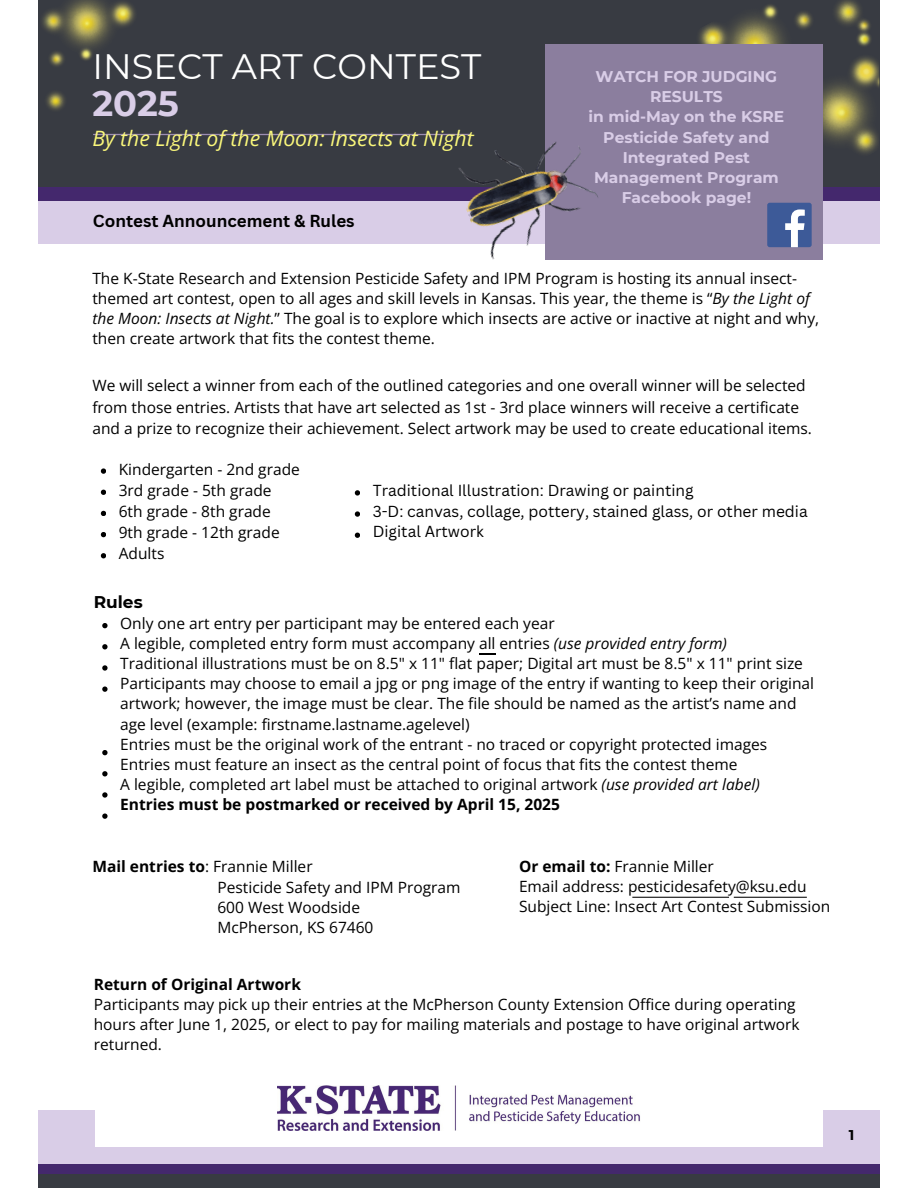
<style>
.page{position:relative;width:918px;height:1188px;background:#fff}
.page>*{position:absolute;margin:0;border:0;box-sizing:border-box;transform-origin:0 0}
.t1{font:35.25px/37px "Montserrat";color:#fff}
.t2{font:italic 21.15px "Open Sans";color:#faf77b}
.t3{font:700 16.95px "Canva Sans";color:#000}
.t4{font:700 16.95px "Montserrat";color:#000}
.t5{font:15.6px/20.1px "Open Sans";color:#000}
.t6{font:15.45px/20.1px "Open Sans";color:#000}
.t7{font:15.45px "Canva Sans";color:#000}
.t8{font:700 15.45px/20.1px "Montserrat";color:#d9cde7;text-align:center}
.t9{font:700 14.1px "Montserrat";color:#000}
.s1{font-weight:700;color:#d9cde7}
.s2{font-style:italic}
.s3{font-weight:700}
</style>
<div class="page">
<div style="left:39px;top:200px;width:840px;height:44px;background:#d9cde7"></div>
<div style="left:39px;top:0;width:840px;height:192px;background:#383b42"></div>
<div style="left:39px;top:188px;width:840px;height:13px;background:#44286d"></div>
<img style="left:699px;top:0;width:180px;height:188px">
<img style="left:93px;top:133px;width:357px;height:2px">
<div style="left:39px;top:1167px;width:840px;height:21px;background:#383b42"></div>
<div style="left:39px;top:1161px;width:840px;height:12px;background:#44286d"></div>
<div style="left:39px;top:1111px;width:840px;height:52px;background:#d9cde7"></div>
<div style="left:95px;top:1069px;width:728px;height:78px;background:#fff"></div>
<div style="left:545px;top:44px;width:278px;height:215px;background:#8b7e9e"></div>
<img style="left:277px;top:1085px;width:363px;height:45px">
<img style="left:42px;top:0;width:93px;height:110px">
<img style="left:450px;top:133px;width:156px;height:127px">
<svg style="left:101px;top:468px;width:5px;height:6px"></svg>
<svg style="left:101px;top:490px;width:5px;height:5px"></svg>
<svg style="left:101px;top:511px;width:5px;height:5px"></svg>
<svg style="left:101px;top:532px;width:5px;height:5px"></svg>
<svg style="left:101px;top:553px;width:5px;height:5px"></svg>
<svg style="left:102px;top:623px;width:6px;height:5px"></svg>
<svg style="left:102px;top:644px;width:6px;height:5px"></svg>
<svg style="left:102px;top:665px;width:6px;height:6px"></svg>
<svg style="left:102px;top:686px;width:6px;height:6px"></svg>
<svg style="left:102px;top:750px;width:6px;height:5px"></svg>
<svg style="left:102px;top:771px;width:6px;height:5px"></svg>
<svg style="left:102px;top:792px;width:6px;height:6px"></svg>
<svg style="left:102px;top:813px;width:6px;height:6px"></svg>
<svg style="left:355px;top:490px;width:5px;height:6px"></svg>
<svg style="left:355px;top:511px;width:5px;height:6px"></svg>
<svg style="left:355px;top:533px;width:5px;height:5px"></svg>
<svg style="left:479px;top:654px;width:17px;height:1px"></svg>
<svg style="left:632px;top:897px;width:175px;height:1px"></svg>
<div style="left:767px;top:203px;width:45px;height:44px;background:#3d5a98;border-radius:2px"></div>
<svg style="left:785px;top:209px;width:20px;height:38px"></svg>
<h2 class="t1" style="left:92px;top:48px;width:391px">INSECT ART CONTEST<br><span class="s1">2025</span></h2>
<h2 class="t2" style="left:92px;top:123px;width:383px">By the Light of the Moon: Insects at Night</h2>
<h2 class="t3" style="left:93px;top:209px;width:263px">Contest Announcement &amp; Rules</h2>
<h2 class="t8" style="left:589px;top:67px;width:197px">WATCH FOR JUDGING<br>RESULTS<br>in mid-May on the KSRE<br>Pesticide Safety and<br>Integrated Pest<br>Management Program<br>Facebook page!</h2>
<p class="t6" style="left:92px;top:268px;width:728px">The K-State Research and Extension Pesticide Safety and IPM Program is hosting its annual insect&shy;themed art contest, open to all ages and skill levels in Kansas. This year, the theme is “<span class="s2">By the Light of the Moon: Insects at Night.</span>” The goal is to explore which insects are active or inactive at night and why, then create artwork that fits the contest theme.</p>
<p class="t6" style="left:92px;top:374px;width:715px">We will select a winner from each of the outlined categories and one overall winner will be selected</p>
<p class="t6" style="left:92px;top:397px;width:708px">from those entries. Artists that have art selected as 1st - 3rd place winners will receive a certificate</p>
<p class="t6" style="left:92px;top:418px;width:721px">and a prize to recognize their achievement. Select artwork may be used to create educational items.</p>
<p class="t6" style="left:119px;top:459px;width:183px">Kindergarten - 2nd grade</p>
<p class="t6" style="left:119px;top:480px;width:154px">3rd grade - 5th grade</p>
<p class="t6" style="left:119px;top:501px;width:154px">6th grade - 8th grade</p>
<p class="t7" style="left:373px;top:480px;width:323px">Traditional Illustration: Drawing or painting</p>
<p class="t7" style="left:373px;top:501px;width:436px">3-D: canvas, collage, pottery, stained glass, or other media</p>
<p class="t6" style="left:119px;top:522px;width:162px">9th grade - 12th grade</p>
<p class="t7" style="left:373px;top:521px;width:113px">Digital Artwork</p>
<p class="t6" style="left:119px;top:543px;width:47px">Adults</p>
<p class="t4" style="left:94px;top:592px;width:50px">Rules</p>
<p class="t5" style="left:120px;top:613px;width:696px">Only one art entry per participant may be entered each year<br>A legible, completed entry form must accompany all entries <span class="s2">(use provided entry form)<br></span>Traditional illustrations must be on 8.5" x 11" flat paper; Digital art must be 8.5" x 11" print size Participants may choose to email a jpg or png image of the entry if wanting to keep their original artwork; however, the image must be clear. The file should be named as the artist’s name and age level (example: firstname.lastname.agelevel)<br>Entries must be the original work of the entrant - no traced or copyright protected images Entries must feature an insect as the central point of focus that fits the contest theme<br>A legible, completed art label must be attached to original artwork <span class="s2">(use provided art label)<br></span><span class="s3">Entries must be postmarked or received by April 15, 2025</span></p>
<p class="t5" style="left:92px;top:856px;width:222px"><span class="s3">Mail entries to</span>: Frannie Miller</p>
<p class="t5" style="left:217px;top:877px;width:245px">Pesticide Safety and IPM Program<br>600 West Woodside<br>McPherson, KS 67460</p>
<p class="t6" style="left:519px;top:856px;width:313px"><span class="s3">Or email to:</span> Frannie Miller<br>Email address: pesticidesafety@ksu.edu<br>Subject Line: Insect Art Contest Submission</p>
<p class="t6" style="left:94px;top:974px;width:707px"><span class="s3">Return of Original Artwork<br></span>Participants may pick up their entries at the McPherson County Extension Office during operating hours after June 1, 2025, or elect to pay for mailing materials and postage to have original artwork returned.</p>
<p class="t9" style="left:849px;top:1127px;width:7px">1</p>
</div>
